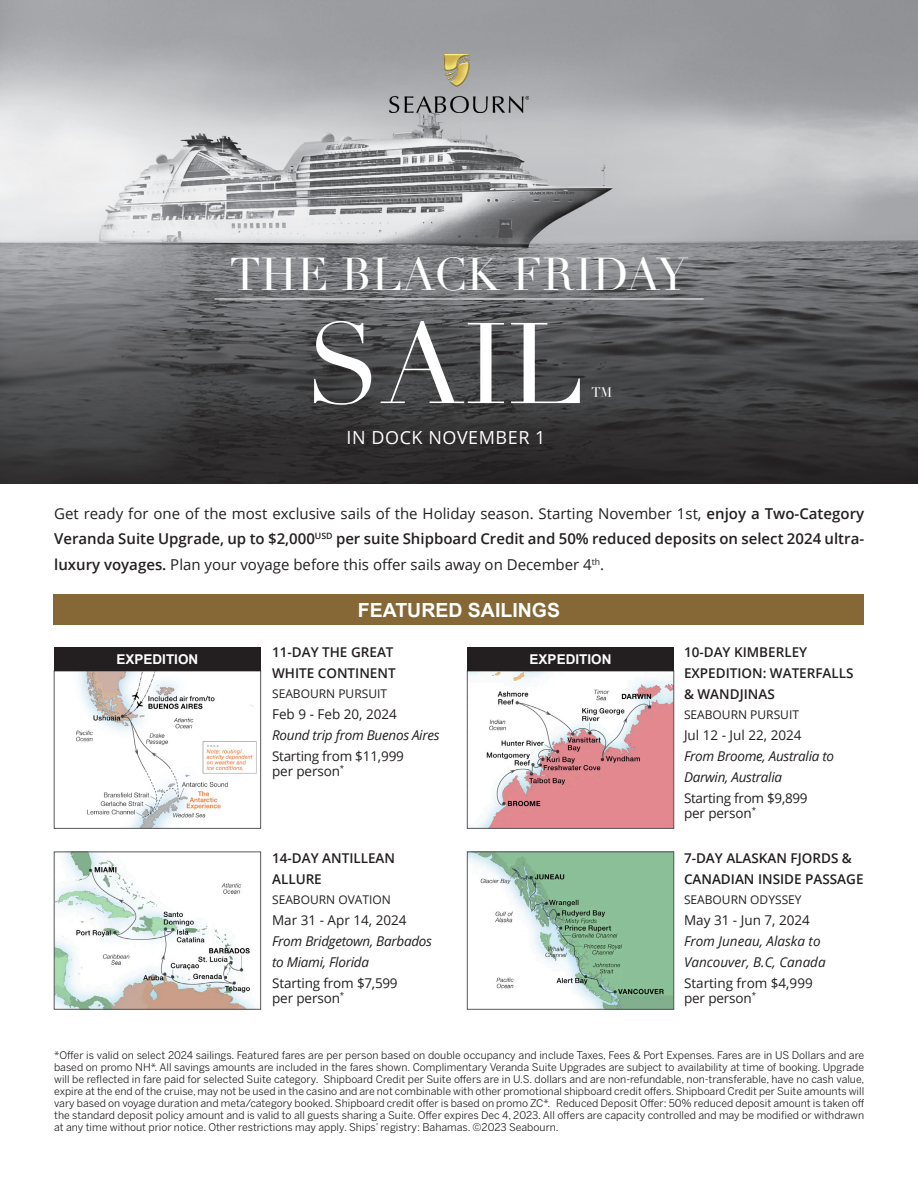
<style>
.page{position:relative;width:918px;height:1188px;background:#fff}
.page>*{position:absolute;margin:0;border:0;box-sizing:border-box;transform-origin:0 0}
.t1{font:112.5px "Didot";color:#fff}
.t2{font:45px "Didot";color:#fff}
.t3{font:700 19.5px "Arial";color:#fff}
.t4{font:18px "Open Sans";letter-spacing:.03em;color:#fff}
.t5{font:15px/25.5px "Open Sans";color:#231f20;text-align:justify}
.t6{font:13.5px "Open Sans";letter-spacing:-.01em;color:#231f20}
.t7{font:600 13.5px/21px "Open Sans";color:#231f20}
.t8{font:italic 13.5px/21px "Open Sans";letter-spacing:-.02em;color:#231f20}
.t9{font:italic 13.5px/21px "Open Sans";color:#231f20}
.t10{font:700 13.5px "Arial";color:#fff}
.t11{font:13.5px "Didot";color:#fff}
.t12{font:12px "Open Sans";color:#231f20}
.t13{font:10.5px/12px "Benton Sans";color:#231f20;text-align:justify}
.s1{font-weight:600}
</style>
<div class="page">
<img style="left:0;top:0;width:918px;height:484px">
<img style="left:389px;top:54px;width:139px;height:58px">
<img style="left:75px;top:673px;width:182px;height:154px">
<div style="left:54px;top:671px;width:207px;height:158px;border:1px solid #57585a"></div>
<img style="left:56px;top:854px;width:202px;height:153px">
<div style="left:54px;top:852px;width:207px;height:157px;border:1px solid #57585a"></div>
<img style="left:469px;top:854px;width:203px;height:153px">
<div style="left:467px;top:852px;width:207px;height:157px;border:1px solid #57585a"></div>
<img style="left:469px;top:673px;width:203px;height:154px">
<div style="left:467px;top:671px;width:207px;height:158px;border:1px solid #57585a"></div>
<div style="left:54px;top:647px;width:207px;height:24px;background:#231f20"></div>
<div style="left:54px;top:594px;width:810px;height:31px;background:#866736"></div>
<div style="left:467px;top:647px;width:207px;height:24px;background:#231f20"></div>
<hr style="left:214px;top:299px;width:490px;height:1px;background:#fff">
<p class="t2" style="left:230px;top:247px;width:460px">THE BLACK FRIDAY</p>
<p class="t1" style="left:306px;top:297px;width:281px">SAIL</p>
<p class="t11" style="left:591px;top:385px;width:22px">TM</p>
<p class="t4" style="left:347px;top:425px;width:201px">IN DOCK NOVEMBER 1</p>
<p class="t5" style="left:54px;top:500px;width:812px">Get ready for one of the most exclusive sails of the Holiday season. Starting November 1st, <span class="s1">enjoy a Two-Category Veranda Suite Upgrade, up to $2,000</span><sup>USD</sup> <span class="s1">per suite Shipboard Credit and 50% reduced deposits on select 2024 ultra&shy;luxury voyages.</span> Plan your voyage before this offer sails away on December 4<sup>th</sup>.</p>
<p class="t10" style="left:117px;top:650px;width:83px">EXPEDITION</p>
<p class="t3" style="left:358px;top:597px;width:204px">FEATURED SAILINGS</p>
<p class="t10" style="left:530px;top:650px;width:83px">EXPEDITION</p>
<p class="t7" style="left:272px;top:642px;width:125px">11-DAY THE GREAT<br>WHITE CONTINENT</p>
<p class="t12" style="left:272px;top:685px;width:116px">SEABOURN PURSUIT</p>
<p class="t6" style="left:272px;top:705px;width:126px">Feb 9 - Feb 20, 2024</p>
<p class="t8" style="left:272px;top:724px;width:169px">Round trip from Buenos Aires</p>
<p class="t6" style="left:272px;top:747px;width:133px">Starting from $11,999</p>
<p class="t6" style="left:272px;top:762px;width:74px">per person<sup>*</sup></p>
<p class="t7" style="left:272px;top:848px;width:125px">14-DAY ANTILLEAN<br>ALLURE</p>
<p class="t12" style="left:272px;top:891px;width:120px">SEABOURN OVATION</p>
<p class="t6" style="left:272px;top:911px;width:136px">Mar 31 - Apr 14, 2024</p>
<p class="t8" style="left:272px;top:930px;width:161px">From Bridgetown, Barbados to Miami, Florida</p>
<p class="t6" style="left:272px;top:974px;width:127px">Starting from $7,599</p>
<p class="t6" style="left:272px;top:989px;width:74px">per person<sup>*</sup></p>
<p class="t7" style="left:684px;top:642px;width:171px">10-DAY KIMBERLEY<br>EXPEDITION: WATERFALLS &amp; WANDJINAS</p>
<p class="t12" style="left:684px;top:706px;width:116px">SEABOURN PURSUIT</p>
<p class="t6" style="left:684px;top:726px;width:119px">Jul 12 - Jul 22, 2024</p>
<p class="t8" style="left:684px;top:745px;width:152px">From Broome, Australia to<br>Darwin, Australia</p>
<p class="t6" style="left:684px;top:789px;width:125px">Starting from $9,899</p>
<p class="t6" style="left:684px;top:804px;width:74px">per person<sup>*</sup></p>
<p class="t7" style="left:684px;top:848px;width:181px">7-DAY ALASKAN FJORDS &amp;<br>CANADIAN INSIDE PASSAGE</p>
<p class="t12" style="left:684px;top:891px;width:119px">SEABOURN ODYSSEY</p>
<p class="t6" style="left:684px;top:911px;width:127px">May 31 - Jun 7, 2024</p>
<p class="t9" style="left:684px;top:930px;width:143px">From Juneau, Alaska to<br>Vancouver, B.C, Canada</p>
<p class="t6" style="left:684px;top:974px;width:130px">Starting from $4,999</p>
<p class="t6" style="left:684px;top:989px;width:74px">per person<sup>*</sup></p>
<p class="t13" style="left:54px;top:1049px;width:812px">*Offer is valid on select 2024 sailings. Featured fares are per person based on double occupancy and include Taxes, Fees &amp; Port Expenses. Fares are in US Dollars and are based on promo NH*. All savings amounts are included in the fares shown. Complimentary Veranda Suite Upgrades are subject to availability at time of booking. Upgrade will be reflected in fare paid for selected Suite category. Shipboard Credit per Suite offers are in U.S. dollars and are non-refundable, non-transferable, have no cash value, expire at the end of the cruise, may not be used in the casino and are not combinable with other promotional shipboard credit offers. Shipboard Credit per Suite amounts will vary based on voyage duration and meta/category booked. Shipboard credit offer is based on promo ZC*. Reduced Deposit Offer: 50% reduced deposit amount is taken off the standard deposit policy amount and is valid to all guests sharing a Suite. Offer expires Dec 4, 2023. All offers are capacity controlled and may be modified or withdrawn at any time without prior notice. Other restrictions may apply. Ships’ registry: Bahamas. ©2023 Seabourn.</p>
</div>
